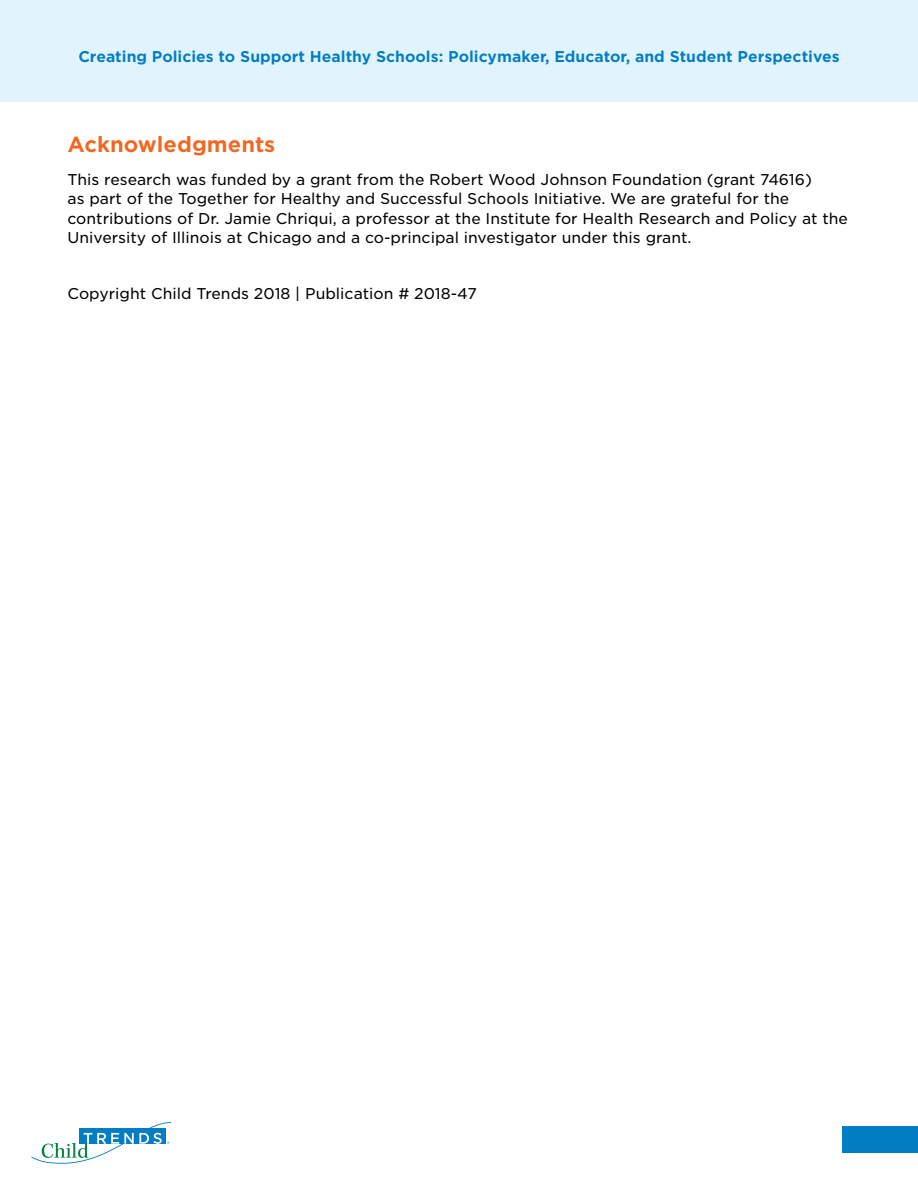
<style>
.page{position:relative;width:918px;height:1188px;background:#fff}
.page>*{position:absolute;margin:0;border:0;box-sizing:border-box;transform-origin:0 0}
.t1{font:700 21px "Gotham S Sm";color:#f26722}
.t2{font:15px/19.5px "Gotham S Sm";color:#000}
.t3{font:700 15px "Gotham S Sm";color:#007dc3}
</style>
<div class="page">
<svg style="left:31px;top:1122px;width:140px;height:42px"></svg>
<div style="left:842px;top:1126px;width:76px;height:27px;background:#007dc3"></div>
<div style="left:0;top:0;width:918px;height:102px;background:#e1f4fd"></div>
<p class="t3" style="left:78px;top:47px;width:763px">Creating Policies to Support Healthy Schools: Policymaker, Educator, and Student Perspectives</p>
<h1 class="t1" style="left:68px;top:130px;width:209px">Acknowledgments</h1>
<p class="t2" style="left:68px;top:169px;width:782px">This research was funded by a grant from the Robert Wood Johnson Foundation (grant 74616)<br>as part of the Together for Healthy and Successful Schools Initiative. We are grateful for the contributions of Dr. Jamie Chriqui, a professor at the Institute for Health Research and Policy at the University of Illinois at Chicago and a co-principal investigator under this grant.</p>
<p class="t2" style="left:68px;top:283px;width:411px">Copyright Child Trends 2018 | Publication # 2018-47</p>
</div>
